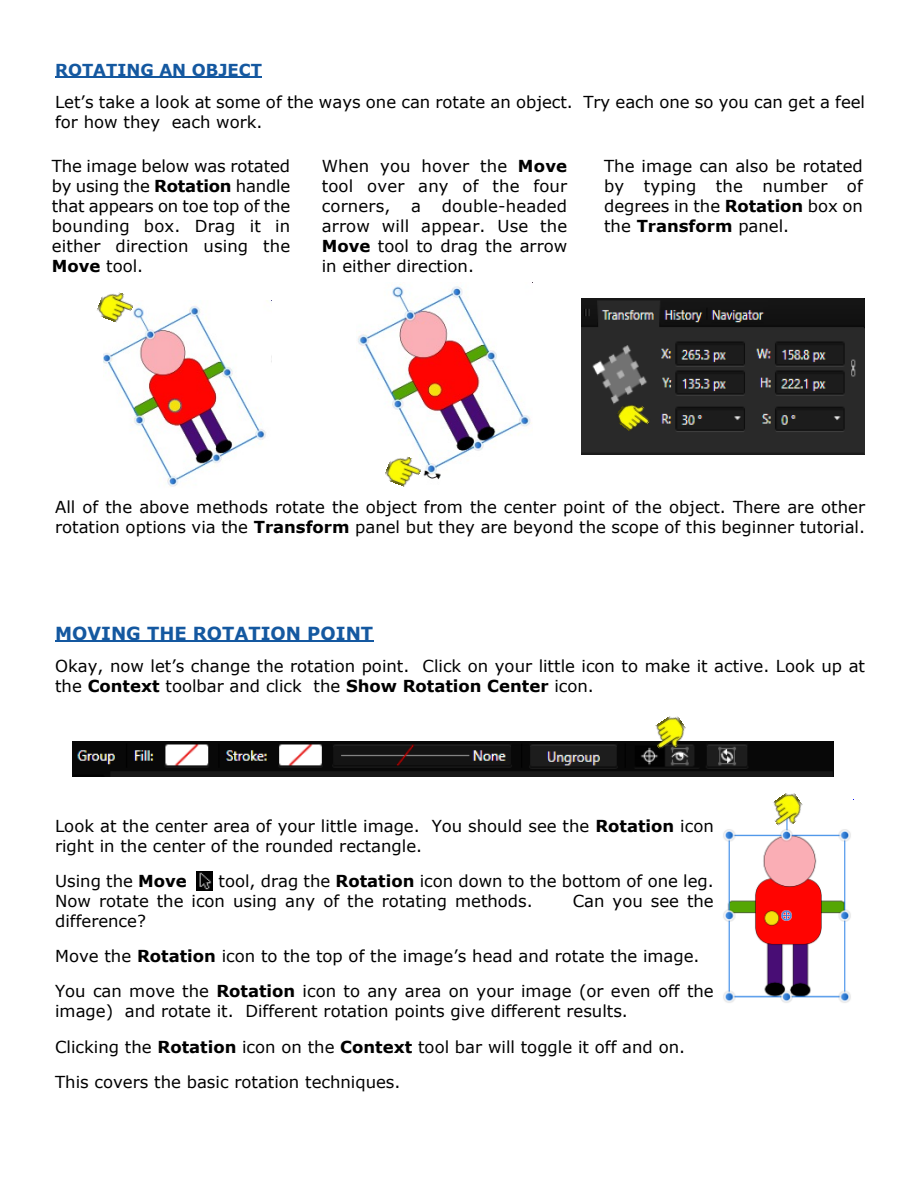
<style>
.page{position:relative;width:918px;height:1188px;background:#fff}
.page>*{position:absolute;margin:0;border:0;box-sizing:border-box;transform-origin:0 0}
.t1{font:700 18px "Verdana";color:#1458a0}
.t2{font:16.5px/20.1px "Verdana";color:#000}
.t3{font:700 16.5px "Verdana";color:#1458a0}
.s1{font-weight:700}
</style>
<div class="page">
<hr style="left:55px;top:76px;width:207px;height:2px;background:#1458a0">
<hr style="left:55px;top:640px;width:318px;height:2px;background:#1458a0">
<img style="left:581px;top:299px;width:283px;height:156px">
<img style="left:613px;top:397px;width:39px;height:39px">
<img style="left:103px;top:300px;width:169px;height:187px">
<img style="left:97px;top:292px;width:37px;height:33px">
<img style="left:356px;top:284px;width:176px;height:196px">
<img style="left:383px;top:452px;width:39px;height:35px">
<img style="left:72px;top:742px;width:762px;height:35px">
<img style="left:648px;top:716px;width:42px;height:37px">
<img style="left:723px;top:829px;width:128px;height:174px">
<img style="left:773px;top:793px;width:30px;height:36px">
<img style="left:196px;top:872px;width:17px;height:18px">
<p class="t3" style="left:55px;top:64px;width:208px">ROTATING AN OBJECT</p>
<p class="t2" style="left:55px;top:93px;width:812px">Let’s take a look at some of the ways one can rotate an object. Try each one so you can get a feel for how they each work.</p>
<p class="t2" style="left:52px;top:157px;width:240px;text-align:justify">The image below was rotated by using the <span class="s1">Rotation</span> handle that appears on toe top of the bounding box. Drag it in either direction using the <span class="s1">Move</span> tool.</p>
<p class="t2" style="left:322px;top:157px;width:247px;text-align:justify">When you hover the <span class="s1">Move </span>tool over any of the four corners,</p>
<p class="t2" style="left:322px;top:197px;width:247px;text-align:justify;text-indent:120px">double-headed arrow will appear. Use the <span class="s1">Move</span> tool to drag the arrow in either direction.</p>
<p class="t2" style="left:411px;top:197px;width:11px">a</p>
<p class="t2" style="left:604px;top:157px;width:260px;text-align:justify">The image can also be rotated by typing the number of degrees in the <span class="s1">Rotation</span> box on the <span class="s1">Transform</span> panel.</p>
<p class="t2" style="left:55px;top:499px;width:812px">All of the above methods rotate the object from the center point of the object. There are other rotation options via the <span class="s1">Transform</span> panel but they are beyond the scope of this beginner tutorial.</p>
<p class="t1" style="left:55px;top:626px;width:320px">MOVING THE ROTATION POINT</p>
<p class="t2" style="left:55px;top:657px;width:811px">Okay, now let’s change the rotation point. Click on your little icon to make it active. Look up at the <span class="s1">Context</span> toolbar and click the <span class="s1">Show Rotation Center</span> icon.</p>
<p class="t2" style="left:55px;top:817px;width:660px">Look at the center area of your little image. You should see the <span class="s1">Rotation</span> icon right in the center of the rounded rectangle.</p>
<p class="t2" style="left:55px;top:872px;width:133px">Using the <span class="s1">Move</span></p>
<p class="t2" style="left:55px;top:872px;width:660px;text-indent:163px">tool, drag the <span class="s1">Rotation</span> icon down to the bottom of one leg.<br>Now rotate the icon using any of the rotating methods.</p>
<p class="t2" style="left:573px;top:893px;width:143px">Can you see the</p>
<p class="t2" style="left:55px;top:905px;width:660px;line-height:35.1px">difference?<br>Move the <span class="s1">Rotation</span> icon to the top of the image’s head and rotate the image.<br>You can move the <span class="s1">Rotation</span> icon to any area on your image (or even off the</p>
<p class="t2" style="left:55px;top:995px;width:632px;line-height:35.1px">image) and rotate it. Different rotation points give different results.<br>Clicking the <span class="s1">Rotation</span> icon on the <span class="s1">Context</span> tool bar will toggle it off and on.<br>This covers the basic rotation techniques.</p>
</div>
